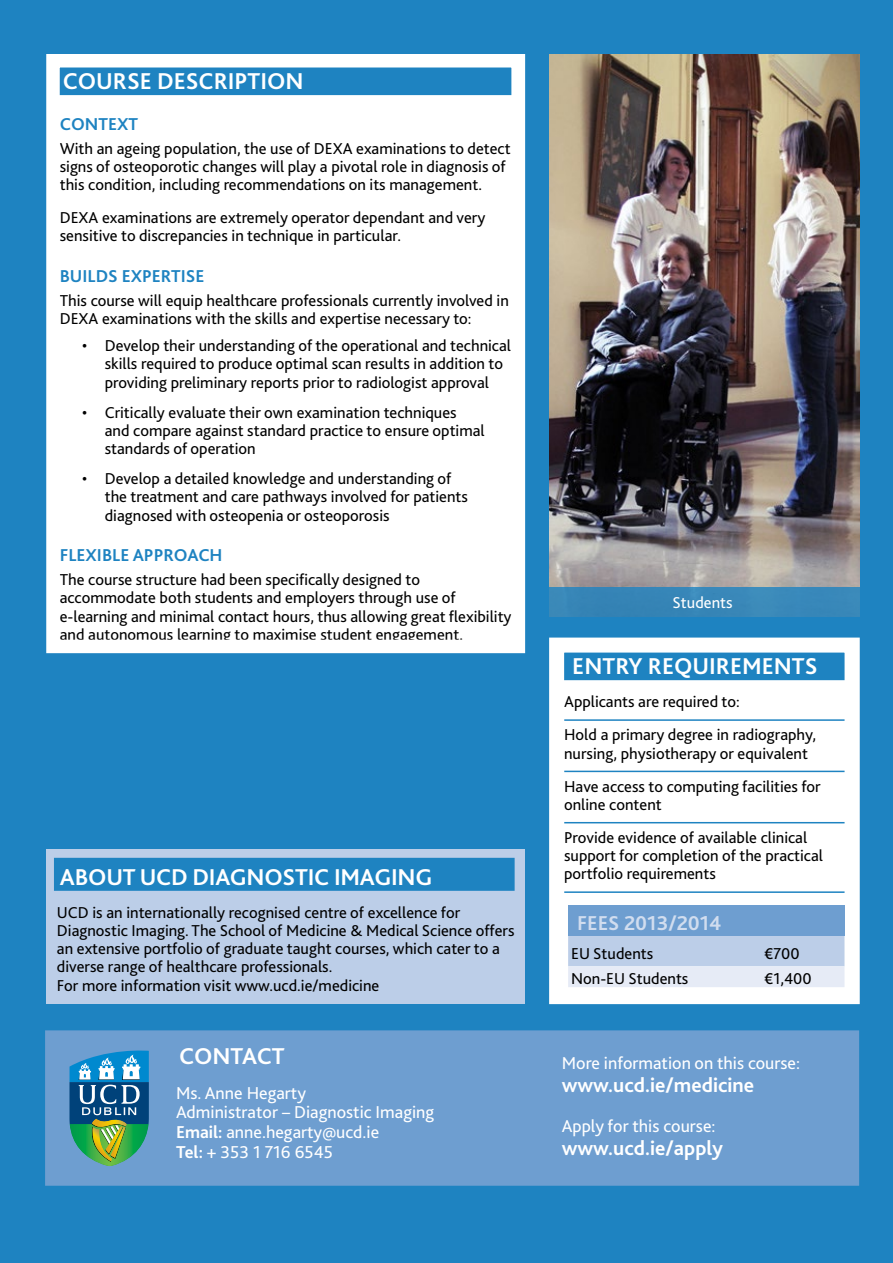
<style>
.page{position:relative;width:893px;height:1263px;background:#1e83c1}
.page>*{position:absolute;margin:0;border:0;box-sizing:border-box;transform-origin:0 0}
.t1{font:700 24px "Bliss 2";color:#fff}
.t2{font:700 21px "Bliss 2";color:#fff}
.t3{font:700 21px "Bliss 2";color:#d1ddef}
.t4{font:18px/19.8px "Bliss 2";color:#fff}
.t5{font:700 18px "Bliss 2";color:#1e83c1}
.t6{font:700 18px "Bliss 2";color:#fff}
.t7{font:16.5px/18.1px "Bliss 2";color:#000}
.t8{font:16.5px "Bliss 2";color:#fff}
.s1{font-weight:700}
</style>
<div class="page">
<div style="left:45px;top:1030px;width:814px;height:156px;background:#6e9ed0"></div>
<div style="left:46px;top:850px;width:479px;height:154px;background:#bccee8"></div>
<div style="left:54px;top:858px;width:461px;height:33px;background:#1e83c1"></div>
<svg style="left:69px;top:1050px;width:80px;height:116px;background:#478e93"></svg>
<img style="left:549px;top:54px;width:310px;height:533px">
<svg style="left:549px;top:637px;width:311px;height:368px;background:#e6f1f8"></svg>
<div style="left:568px;top:905px;width:276px;height:31px;background:#6e9ed0"></div>
<svg style="left:568px;top:936px;width:276px;height:51px;background:#cddaed"></svg>
<div style="left:53px;top:61px;width:465px;height:585px;background:#fff"></div>
<div style="left:57px;top:62px;width:455px;height:33px;background:#1e83c1"></div>
<div style="left:46px;top:54px;width:479px;height:599px;border:14px solid #fff"></div>
<div style="left:549px;top:587px;width:311px;height:30px;background:#3887b8"></div>
<h1 class="t1" style="left:63px;top:66px;width:242px">Cou rse Description</h1>
<p class="t5" style="left:60px;top:112px;width:24px">CONTE</p>
<p class="t5" style="left:117px;top:112px;width:22px">XT</p>
<p class="t7" style="left:60px;top:139px;width:452px">With an ageing population, the use of DEXA examinations to detect signs of osteoporotic changes will play a pivotal role in diagnosis of this condition, including recommendations on its management.</p>
<p class="t7" style="left:60px;top:208px;width:427px">DEXA examinations are extremely operator dependant and very sensitive to discrepancies in technique in particular.</p>
<p class="t5" style="left:60px;top:265px;width:136px">BUILDS EXPERTISE</p>
<p class="t7" style="left:60px;top:291px;width:451px">This course will equip healthcare professionals currently involved in<br>DEXA examinations with the skills and expertise necessary to:</p>
<p class="t7" style="left:105px;top:336px;width:408px;text-indent:-23px">• Develop their understanding of the operational and technical skills required to produce optimal scan results in addition to providing preliminary reports prior to radiologist approval</p>
<p class="t7" style="left:105px;top:403px;width:381px;text-indent:-23px">• Critically evaluate their own examination techniques and compare against standard practice to ensure optimal standards of operation</p>
<p class="t7" style="left:105px;top:469px;width:365px;text-indent:-23px">• Develop a detailed knowledge and understanding of the treatment and care pathways involved for patients diagnosed with osteopenia or osteoporosis</p>
<p class="t5" style="left:60px;top:544px;width:117px">FLEXIBLE APPROA</p>
<p class="t5" style="left:198px;top:544px;width:26px">CH</p>
<p class="t7" style="left:60px;top:570px;width:453px">The course structure had been specifically designed to accommodate both students and employers through use of e-learning and minimal contact hours, thus allowing great flexibility and autonomous learning to maximise student engagement.</p>
<h1 class="t1" style="left:60px;top:862px;width:172px">ABOUT UCD DIAGNOST</h1>
<h1 class="t1" style="left:308px;top:862px;width:107px">IC IMAGING</h1>
<p class="t7" style="left:57px;top:903px;width:459px">UCD is an internationally recognised centre of excellence for Diagnostic Imaging. The School of Medicine &amp; Medical Science offers an extensive portfolio of graduate taught courses, which cater to a diverse range of healthcare professionals.<br>For more information visit www.ucd.ie/medicine</p>
<h1 class="t1" style="left:179px;top:1041px;width:107px">Contact</h1>
<p class="t4" style="left:176px;top:1082px;width:260px">Ms. Anne Hegarty<br>Administrator – Diagnostic Imaging<br><span class="s1">Email:</span> anne.hegarty@ucd.ie<br><span class="s1">Tel:</span> + 353 1 716 6545</p>
<p class="t6" style="left:218px;top:1081px;width:118px">nne Hegarty</p>
<p class="t8" style="left:673px;top:592px;width:62px">Students</p>
<h1 class="t1" style="left:572px;top:651px;width:247px">Entry Requi rem ents</h1>
<p class="t7" style="left:564px;top:685px;width:254px;line-height:33.2px">Applicants are required to:<br>Hold a primary degree in radiography,</p>
<p class="t7" style="left:564px;top:736px;width:258px;line-height:33.2px">nursing, physiotherapy or equivalent<br>Have access to computing facilities for</p>
<p class="t7" style="left:564px;top:787px;width:245px;line-height:33.2px">online content<br>Provide evidence of available clinical</p>
<p class="t7" style="left:564px;top:846px;width:260px">support for completion of the practical portfolio requirements</p>
<p class="t3" style="left:577px;top:910px;width:146px">Fees 2013/2014</p>
<p class="t7" style="left:571px;top:944px;width:84px">EU Students</p>
<p class="t7" style="left:765px;top:944px;width:36px">€700</p>
<p class="t7" style="left:571px;top:969px;width:119px">Non-EU Students</p>
<p class="t7" style="left:765px;top:969px;width:49px">€1,400</p>
<p class="t4" style="left:562px;top:1052px;width:240px">More information on this course:</p>
<p class="t2" style="left:562px;top:1072px;width:194px">www.ucd.ie/medicine</p>
<p class="t4" style="left:562px;top:1115px;width:155px">Apply for this course:</p>
<p class="t2" style="left:562px;top:1134px;width:163px">www.ucd.ie/apply</p>
</div>
